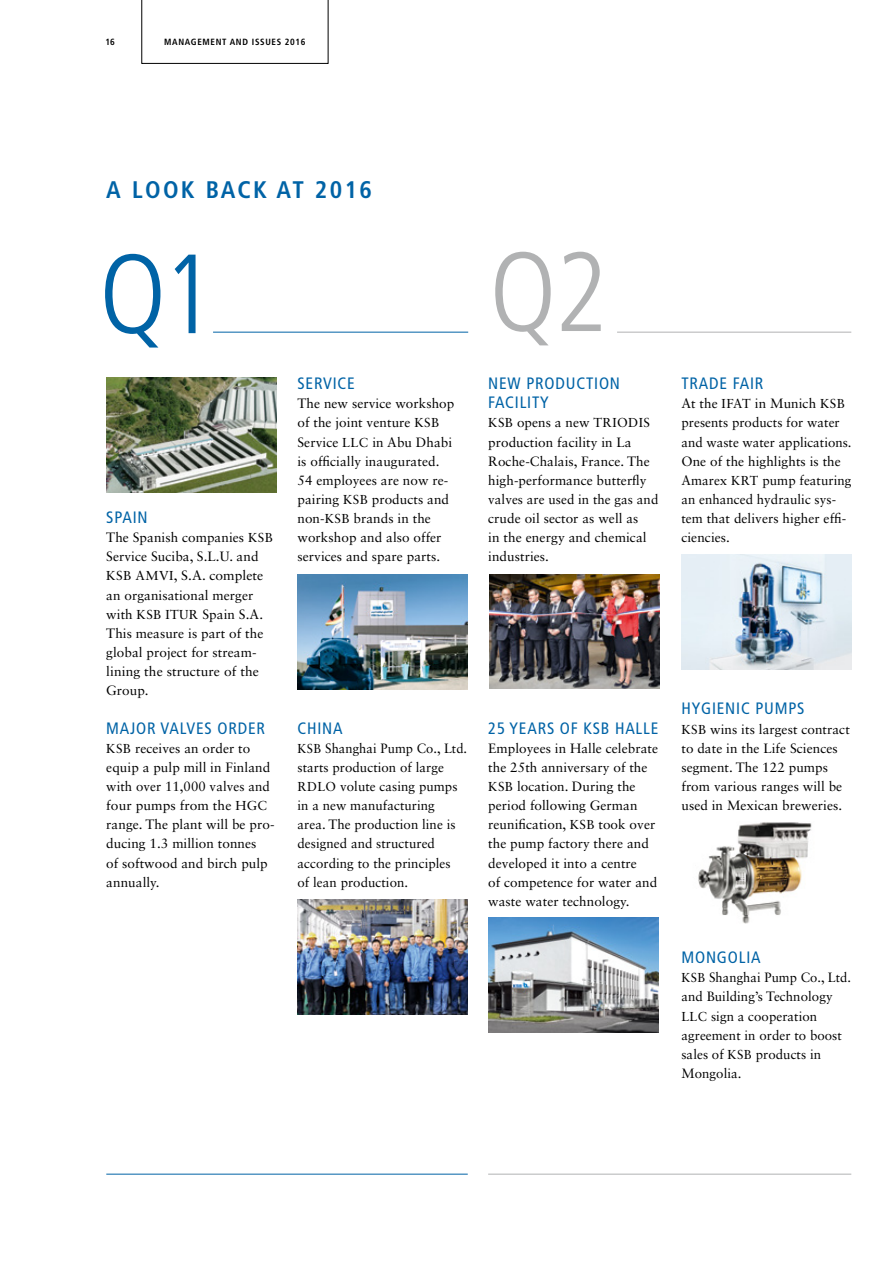
<style>
.page{position:relative;width:893px;height:1263px;background:#fff}
.page>*{position:absolute;margin:0;border:0;box-sizing:border-box;transform-origin:0 0}
.t1{font:300 condensed 112.5px "Frutiger LT Pro";color:#0063a6}
.t2{font:300 condensed 112.5px "Frutiger LT Pro";color:#b1b2b3}
.t3{font:700 condensed 24px "Frutiger LT Pro";letter-spacing:.1em;color:#0063a6}
.t4{font:condensed 16.5px/19.2px "Frutiger LT Pro";letter-spacing:.05em;color:#0063a6}
.t5{font:13.5px/19.2px "Sabon LT Std";letter-spacing:.005em;color:#000}
.t6{font:13.5px/19.2px "Sabon LT Std";letter-spacing:.005em;color:#000;scale:.96 1}
.t7{font:12.9px "Sabon LT Std";letter-spacing:.03em;color:#000}
.t8{font:700 condensed 9px "Frutiger LT Pro";letter-spacing:.075em;color:#000}
.s1{font-size:13.5px}
.s2{font-size:12.9px}
</style>
<div class="page">
<hr style="left:106px;top:1174px;width:362px;height:1px;background:#0063a6">
<hr style="left:488px;top:1174px;width:363px;height:1px;background:#b1b2b3">
<hr style="left:213px;top:332px;width:255px;height:1px;background:#0063a6">
<hr style="left:617px;top:332px;width:234px;height:1px;background:#b1b2b3">
<img style="left:106px;top:377px;width:170px;height:115px">
<img style="left:297px;top:575px;width:171px;height:115px">
<img style="left:489px;top:574px;width:171px;height:115px">
<img style="left:681px;top:555px;width:170px;height:115px">
<img style="left:297px;top:899px;width:171px;height:115px">
<img style="left:488px;top:918px;width:170px;height:114px">
<img style="left:698px;top:822px;width:114px;height:102px">
<svg style="left:141px;top:0;width:187px;height:64px"></svg>
<p class="t8" style="left:105px;top:36px;width:11px">16</p>
<p class="t8" style="left:164px;top:36px;width:143px">MANAGEMENT AND ISSUES 2016</p>
<h2 class="t3" style="left:106px;top:175px;width:267px">A LOOK BACK AT 2016</h2>
<h1 class="t1" style="left:99px;top:230px;width:117px">Q1</h1>
<h1 class="t2" style="left:490px;top:228px;width:120px">Q2</h1>
<p class="t4" style="left:488px;top:374px;width:133px">NEW PRODUCTION<br>FACILITY</p>
<p class="t7" style="left:488px;top:415px;width:163px">KSB <span class="s1">opens a new</span> TRIODIS</p>
<p class="t5" style="left:488px;top:432px;width:172px">production facility in La<br>Roche-Chalais, France. The high-performance butterfly valves are used in the gas and crude oil sector as well as<br>in the energy and chemical industries.</p>
<p class="t4" style="left:297px;top:374px;width:59px">SERVICE</p>
<p class="t5" style="left:297px;top:394px;width:158px">The new service workshop of the joint venture <span class="s2">KSB<br></span>Service <span class="s2">LLC</span> in Abu Dhabi is officially inaugurated.<br>54 employees are now re&shy;pairing <span class="s2">KSB</span> products and non-<span class="s2">KSB</span> brands in the workshop and also offer services and spare parts.</p>
<p class="t4" style="left:106px;top:508px;width:43px">SPAIN</p>
<p class="t5" style="left:106px;top:528px;width:168px">The Spanish companies <span class="s2">KSB<br></span>Service Suciba, S.L.U. and<br><span class="s2">KSB AMVI</span>, S.A. complete an organisational merger with <span class="s2">KSB ITUR</span> Spain S.A.<br>This measure is part of the global project for stream&shy;lining the structure of the<br>Group.</p>
<p class="t4" style="left:106px;top:718px;width:160px">MAJOR VALVES ORDER</p>
<p class="t5" style="left:106px;top:738px;width:170px"><span class="s2">KSB</span> receives an order to equip a pulp mill in Finland with over 11,000 valves and four pumps from the <span class="s2">HGC </span>range. The plant will be pro&shy;ducing 1.3 million tonnes<br>of softwood and birch pulp annually.</p>
<p class="t4" style="left:297px;top:718px;width:47px">CHINA</p>
<p class="t6" style="left:297px;top:738px;width:178px"><span class="s2">KSB</span> Shanghai Pump Co., Ltd. starts production of large<br><span class="s2">RDLO</span> volute casing pumps in a new manufacturing<br>area. The production line is designed and structured according to the principles<br>of lean production.</p>
<p class="t4" style="left:488px;top:718px;width:172px">25 YEARS OF KSB HALLE</p>
<p class="t5" style="left:488px;top:738px;width:171px">Employees in Halle celebrate the 25th anniversary of the<br><span class="s2">KSB</span> location. During the period following German reunification, <span class="s2">KSB</span> took over the pump factory there and developed it into a centre<br>of competence for water and waste water technology.</p>
<p class="t4" style="left:681px;top:374px;width:84px">TRADE FAIR</p>
<p class="t5" style="left:681px;top:394px;width:172px">At the <span class="s2">IFAT</span> in Munich <span class="s2">KSB </span>presents products for water and waste water applications.<br>One of the highlights is the<br>Amarex <span class="s2">KRT</span> pump featuring an enhanced hydraulic sys&shy;tem that delivers higher effi&shy;ciencies.</p>
<p class="t4" style="left:681px;top:699px;width:125px">HYGIENIC PUMPS</p>
<p class="t5" style="left:681px;top:719px;width:170px"><span class="s2">KSB</span> wins its largest contract to date in the Life Sciences segment. The 122 pumps from various ranges will be used in Mexican breweries.</p>
<p class="t4" style="left:681px;top:948px;width:81px">MONGOLIA</p>
<p class="t6" style="left:681px;top:968px;width:178px"><span class="s2">KSB</span> Shanghai Pump Co., Ltd. and Building’s Technology<br><span class="s2">LLC</span> sign a cooperation agreement in order to boost sales of <span class="s2">KSB</span> products in<br>Mongolia.</p>
</div>
